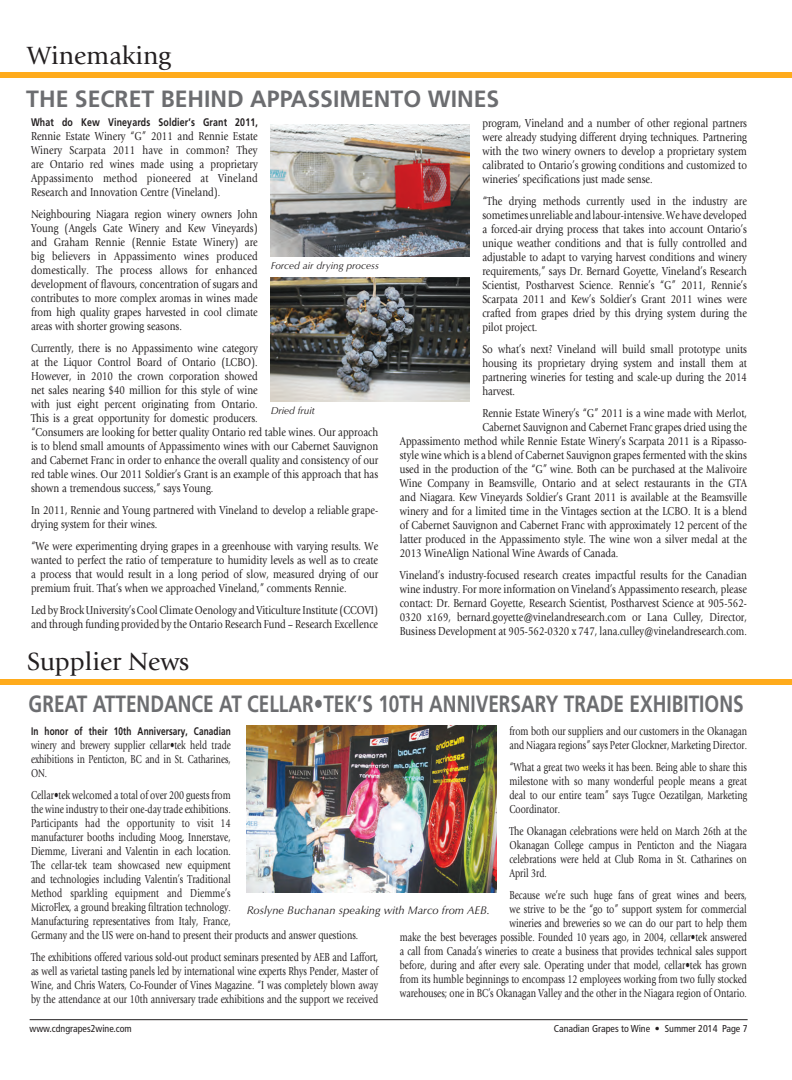
<style>
.page{position:relative;width:792px;height:1080px;background:#fff}
.page>*{position:absolute;margin:0;border:0;box-sizing:border-box;transform-origin:0 0}
.t1{font:26px "Giovanni Std";color:#231f20}
.t2{font:700 23.5px "Frutiger LT Std";color:#6c6d70;scale:.81 1}
.t3{font:700 23.5px "Frutiger LT Std";color:#6c6d70}
.t4{font:12px/14px "Giovanni Std";color:#231f20;text-align:justify;scale:.82 1}
.t5{font:12px/14px "Giovanni Std";color:#231f20;text-align:justify;scale:.75 1}
.t6{font:12px/14px "Giovanni Std";color:#231f20;text-align:justify;scale:.73 1}
.t7{font:italic 11.2px "Optima LT Std";color:#231f20}
.t8{font:700 11px "Frutiger LT Std";letter-spacing:.01em;color:#231f20;scale:.75 1}
.t9{font:700 11px "Frutiger LT Std";letter-spacing:.01em;color:#231f20;scale:.8 1}
.t10{font:condensed 10px "Frutiger LT Std";color:#231f20}
.t11{font:italic 10px "Optima LT Std";color:#231f20}
</style>
<div class="page">
<hr style="left:30px;top:1019px;width:718px;height:1px;background:#231f20">
<div style="left:0;top:72px;width:792px;height:6px;background:#ffab1c"></div>
<div style="left:0;top:679px;width:792px;height:5px;background:#ffab1c"></div>
<img style="left:271px;top:124px;width:198px;height:133px">
<img style="left:271px;top:278px;width:198px;height:123px">
<img style="left:247px;top:726px;width:250px;height:167px">
<h1 class="t1" style="left:27px;top:41px;width:145px">Winemaking</h1>
<h2 class="t3" style="left:26px;top:85px;width:278px">THE SECRET BEHIND APPASSI</h2>
<h2 class="t3" style="left:339px;top:85px;width:159px">MENTO WINES</h2>
<p class="t9" style="left:31px;top:116px;width:285px">WHAT DO KEW VINEYARDS SOLDIER’S GRANT 2011,</p>
<p class="t4" style="left:31px;top:129px;width:278px">Rennie Estate Winery “G” 2011 and Rennie Estate Winery Scarpata 2011 have in common? They are Ontario red wines made using a proprietary Appassimento method pioneered at Vineland Research and Innovation Centre (Vineland).</p>
<p class="t4" style="left:31px;top:207px;width:278px">Neighbouring Niagara region winery owners John Young (Angels Gate Winery and Kew Vineyards) and Graham Rennie (Rennie Estate Winery) are big believers in Appassimento wines produced domestically. The process allows for enhanced development of flavours, concentration of sugars and contributes to more complex aromas in wines made from high quality grapes harvested in cool climate areas with shorter growing seasons.</p>
<p class="t4" style="left:31px;top:341px;width:425px;text-align:left">Currently, there is no Appassimento wine category<br>at the Liquor Control Board of Ontario (LCBO).<br>However, in 2010 the crown corporation showed<br>net sales nearing $40 million for this style of wine<br>with just eight percent originating from Ontario.<br>This is a great opportunity for domestic producers.<br>“Consumers are looking for better quality Ontario red table wines. Our approach is to blend small amounts of Appassimento wines with our Cabernet Sauvignon and Cabernet Franc in order to enhance the overall quality and consistency of our red table wines. Our 2011 Soldier’s Grant is an example of this approach that has shown a tremendous success,” says Young.</p>
<p class="t4" style="left:31px;top:504px;width:425px">In 2011, Rennie and Young partnered with Vineland to develop a reliable grape&shy;drying system for their wines.</p>
<p class="t4" style="left:31px;top:540px;width:425px">“We were experimenting drying grapes in a greenhouse with varying results. We wanted to perfect the ratio of temperature to humidity levels as well as to create a process that would result in a long period of slow, measured drying of our premium fruit. That’s when we approached Vineland,” comments Rennie.</p>
<p class="t4" style="left:31px;top:604px;width:425px">Led by Brock University’s Cool Climate Oenology and Viticulture Institute (CCOVI) and through funding provided by the Ontario Research Fund – Research Excellence</p>
<p class="t11" style="left:271px;top:260px;width:110px">Forced air drying process</p>
<p class="t11" style="left:271px;top:405px;width:46px">Dried fruit</p>
<h1 class="t1" style="left:27px;top:647px;width:164px">Supplier News</h1>
<p class="t4" style="left:482px;top:116px;width:324px">program, Vineland and a number of other regional partners were already studying different drying techniques. Partnering with the two winery owners to develop a proprietary system calibrated to Ontario’s growing conditions and customized to wineries’ specifications just made sense.</p>
<p class="t4" style="left:482px;top:194px;width:324px">“The drying methods currently used in the industry are sometimes unreliable and labour-intensive. We have developed a forced-air drying process that takes into account Ontario’s unique weather conditions and that is fully controlled and adjustable to adapt to varying harvest conditions and winery requirements,” says Dr. Bernard Goyette, Vineland’s Research Scientist, Postharvest Science. Rennie’s “G” 2011, Rennie’s Scarpata 2011 and Kew’s Soldier’s Grant 2011 wines were crafted from grapes dried by this drying system during the pilot project.</p>
<p class="t4" style="left:482px;top:342px;width:324px">So what’s next? Vineland will build small prototype units housing its proprietary drying system and install them at partnering wineries for testing and scale-up during the 2014 harvest.</p>
<p class="t4" style="left:482px;top:406px;width:324px">Rennie Estate Winery’s “G” 2011 is a wine made with Merlot,</p>
<p class="t4" style="left:482px;top:420px;width:324px">Cabernet Sauvignon and Cabernet Franc grapes dried using the</p>
<p class="t4" style="left:400px;top:434px;width:425px">Appassimento method while Rennie Estate Winery’s Scarpata 2011 is a Ripasso-</p>
<p class="t4" style="left:400px;top:448px;width:425px">style wine which is a blend of Cabernet Sauvignon grapes fermented with the skins</p>
<p class="t4" style="left:400px;top:462px;width:425px">used in the production of the “G” wine. Both can be purchased at the Malivoire</p>
<p class="t4" style="left:400px;top:476px;width:425px">Wine Company in Beamsville, Ontario and at select restaurants in the GTA</p>
<p class="t4" style="left:400px;top:490px;width:425px">and Niagara. Kew Vineyards Soldier’s Grant 2011 is available at the Beamsville</p>
<p class="t4" style="left:400px;top:504px;width:425px">winery and for a limited time in the Vintages section at the LCBO. It is a blend</p>
<p class="t4" style="left:400px;top:518px;width:425px">of Cabernet Sauvignon and Cabernet Franc with approximately 12 percent of the</p>
<p class="t4" style="left:400px;top:532px;width:425px">latter produced in the Appassimento style. The wine won a silver medal at the</p>
<p class="t4" style="left:400px;top:546px;width:268px">2013 WineAlign National Wine Awards of Canada.</p>
<p class="t4" style="left:400px;top:568px;width:425px">Vineland’s industry-focused research creates impactful results for the Canadian wine industry. For more information on Vineland’s Appassimento research, please contact: Dr. Bernard Goyette, Research Scientist, Postharvest Science at 905-562- 0320 x169, bernard.goyette@vinelandresearch.com or Lana Culley, Director, Business Development at 905-562-0320 x 747, lana.culley@vinelandresearch.com.</p>
<h2 class="t2" style="left:29px;top:690px;width:798px">GREAT ATTENDANCE AT CELLAR•TEK’S 10TH ANNIVERSARY TRADE EXHIBITI</h2>
<h2 class="t2" style="left:705px;top:690px;width:47px">ONS</h2>
<p class="t5" style="left:509px;top:725px;width:318px">from both our suppliers and our customers in the Okanagan and Niagara regions” says Peter Glockner, Marketing Director.</p>
<p class="t5" style="left:509px;top:761px;width:318px">“What a great two weeks it has been. Being able to share this milestone with so many wonderful people means a great deal to our entire team” says Tugce Oezatilgan, Marketing Coordinator.</p>
<p class="t5" style="left:509px;top:825px;width:318px">The Okanagan celebrations were held on March 26th at the Okanagan College campus in Penticton and the Niagara celebrations were held at Club Roma in St. Catharines on April 3rd.</p>
<p class="t5" style="left:400px;top:889px;width:464px;text-align:right">Because we’re such huge fans of great wines and beers,<br>we strive to be the “go to” support system for commercial<br>wineries and breweries so we can do our part to help them<br>make the best beverages possible. Founded 10 years ago, in 2004, cellar•tek answered a call from Canada’s wineries to create a business that provides technical sales support before, during and after every sale. Operating under that model, cellar•tek has grown from its humble beginnings to encompass 12 employees working from two fully stocked warehouses; one in BC’s Okanagan Valley and the other in the Niagara region of Ontario.</p>
<p class="t8" style="left:31px;top:725px;width:268px">IN HONOR OF THEIR 10TH ANNIVERSARY, CANADIAN</p>
<p class="t6" style="left:31px;top:738px;width:275px">winery and brewery supplier cellar•tek held trade exhibitions in Penticton, BC and in St. Catharines, ON.</p>
<p class="t5" style="left:31px;top:788px;width:438px;text-align:left">Cellar•tek welcomed a total of over 200 guests from<br>the wine industry to their one-day trade exhibitions.<br>Participants had the opportunity to visit 14<br>manufacturer booths including Moog, Innerstave,<br>Diemme, Liverani and Valentin in each location.<br>The cellar-tek team showcased new equipment<br>and technologies including Valentin’s Traditional<br>Method sparkling equipment and Diemme’s<br>MicroFlex, a ground breaking filtration technology.<br>Manufacturing representatives from Italy, France,<br>Germany and the US were on-hand to present their products and answer questions.</p>
<p class="t5" style="left:31px;top:950px;width:464px">The exhibitions offered various sold-out product seminars presented by AEB and Laffort, as well as varietal tasting panels led by international wine experts Rhys Pender, Master of Wine, and Chris Waters, Co-Founder of Vines Magazine. “I was completely blown away by the attendance at our 10th anniversary trade exhibitions and the support we received</p>
<p class="t7" style="left:247px;top:904px;width:245px">Roslyne Buchanan speaking with Marco from AEB.</p>
<p class="t10" style="left:30px;top:1023px;width:104px">www.cdngrapes2wine.com</p>
<p class="t10" style="left:554px;top:1023px;width:195px">Canadian Grapes to Wine • Summer 2014 Page 7</p>
</div>
